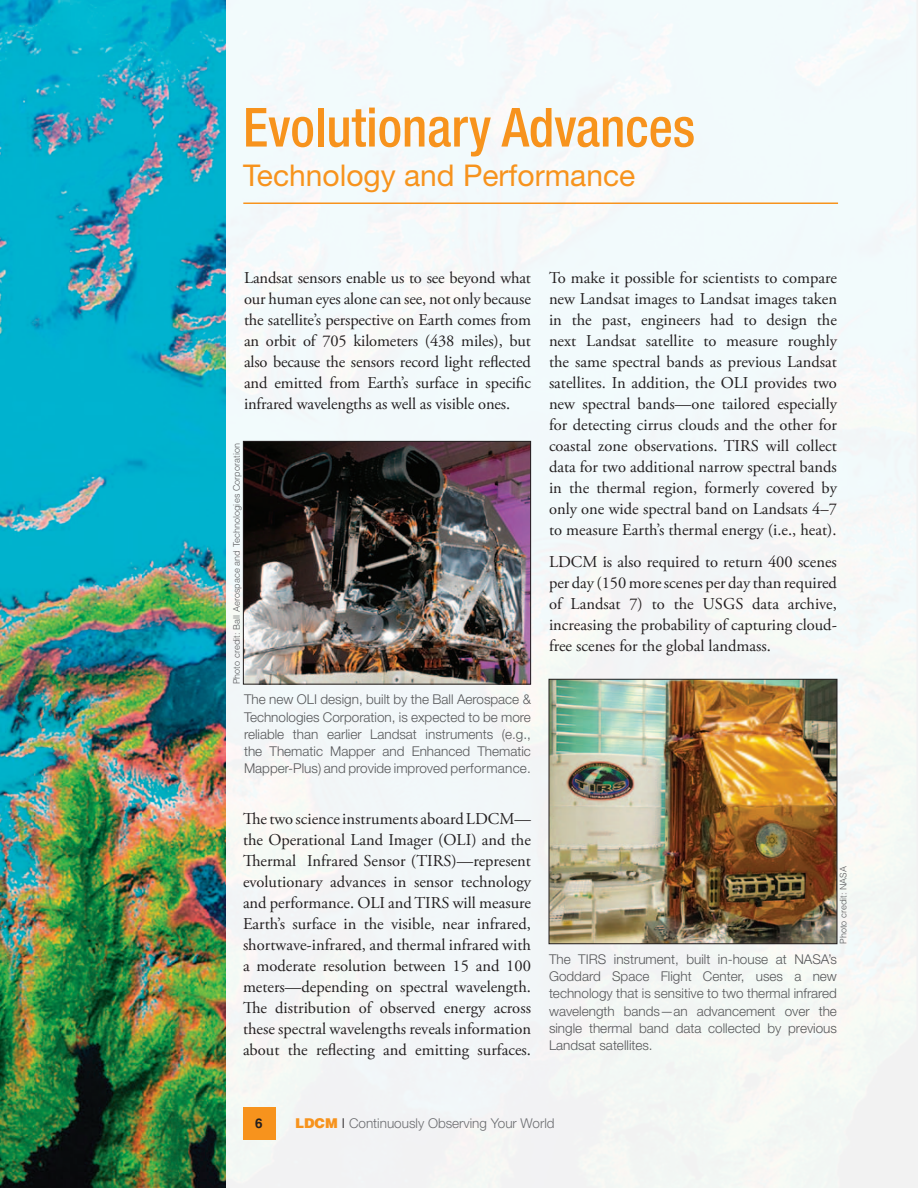
<style>
.page{position:relative;width:918px;height:1188px;background:#fff}
.page>*{position:absolute;margin:0;border:0;box-sizing:border-box;transform-origin:0 0}
.Heading_1{font:500 condensed 54px "Helvetica Neue LT Std";color:#f7931d}
.Heading_2{font:30px "Helvetica Neue LT Std";color:#f7931d}
.t1{font:16.5px/21px "Adobe Garamond Pro";color:#231f20;text-align:justify}
.t2{font:300 13.5px/17.2px "Helvetica Neue LT Std";color:#57585a;text-align:justify}
.t3{font:300 13.5px "Helvetica Neue LT Std";color:#6c6d70}
.t4{font:700 13.5px "Helvetica LT Std";color:#231f20}
.t5{font:300 9px "Helvetica LT Std";letter-spacing:.005em;color:#57585a}
.s1{font-family:"Helvetica LT Std";font-weight:900;color:#f7931d}
.s2{font-family:"Helvetica LT Std";color:#231f20}
</style>
<div class="page">
<img style="left:0;top:0;width:226px;height:1188px">
<div style="left:226px;top:0;width:692px;height:1188px;background:#f2f8f9"></div>
<hr style="left:243px;top:202px;width:595px;height:2px;background:#f7931d">
<div style="left:243px;top:1107px;width:33px;height:33px;background:#f7931d"></div>
<img style="left:245px;top:443px;width:284px;height:240px">
<div style="left:243px;top:441px;width:288px;height:244px;border:1px solid #231f20"></div>
<img style="left:551px;top:681px;width:284px;height:261px">
<div style="left:549px;top:679px;width:288px;height:265px;border:1px solid #231f20"></div>
<h1 class="Heading_1" style="left:243px;top:95px;width:454px">Evolutionary Advances</h1>
<h2 class="Heading_2" style="left:243px;top:157px;width:394px">Technology and Performance</h2>
<p class="t1" style="left:244px;top:268px;width:288px">Landsat sensors enable us to see beyond what our human eyes alone can see, not only because the satellite’s perspective on Earth comes from an orbit of 705 kilometers (438 miles), but also because the sensors record light reflected and emitted from Earth’s surface in specific infrared wavelengths as well as visible ones.</p>
<p class="t5" style="left:231px;top:684px;width:242px;rotate:-90deg">Photo credit: Ball Aerospace and Technologies Corporation</p>
<p class="t2" style="left:244px;top:691px;width:288px">The new OLI design, built by the Ball Aerospace &amp; Technologies Corporation, is expected to be more reliable than earlier Landsat instruments (e.g., the Thematic Mapper and Enhanced Thematic Mapper-Plus) and provide improved performance.</p>
<p class="t1" style="left:243px;top:809px;width:290px">The two science instruments aboard LDCM— the Operational Land Imager (OLI) and the Thermal Infrared Sensor (TIRS)—represent evolutionary advances in sensor technology and performance. OLI and TIRS will measure Earth’s surface in the visible, near infrared, shortwave-infrared, and thermal infrared with a moderate resolution between 15 and 100 meters—depending on spectral wavelength.<br>The distribution of observed energy across these spectral wavelengths reveals information about the reflecting and emitting surfaces.</p>
<p class="t1" style="left:549px;top:268px;width:290px">To make it possible for scientists to compare new Landsat images to Landsat images taken in the past, engineers had to design the next Landsat satellite to measure roughly the same spectral bands as previous Landsat satellites. In addition, the OLI provides two new spectral bands—one tailored especially for detecting cirrus clouds and the other for coastal zone observations. TIRS will collect data for two additional narrow spectral bands in the thermal region, formerly covered by only one wide spectral band on Landsats 4–7 to measure Earth’s thermal energy (i.e., heat).</p>
<p class="t1" style="left:549px;top:552px;width:289px">LDCM is also required to return 400 scenes per day (150 more scenes per day than required of Landsat 7) to the USGS data archive, increasing the probability of capturing cloud&shy;free scenes for the global landmass.</p>
<p class="t5" style="left:838px;top:944px;width:79px;rotate:-90deg">Photo credit: NASA</p>
<p class="t2" style="left:549px;top:950px;width:290px">The TIRS instrument, built in-house at NASA’s Goddard Space Flight Center, uses a new technology that is sensitive to two thermal infrared wavelength bands—an advancement over the single thermal band data collected by previous Landsat satellites.</p>
<p class="t4" style="left:255px;top:1115px;width:9px">6</p>
<p class="t3" style="left:295px;top:1115px;width:261px"><span class="s1">LDCM</span> <span class="s2">I</span> Continuously Observing Your World</p>
</div>
